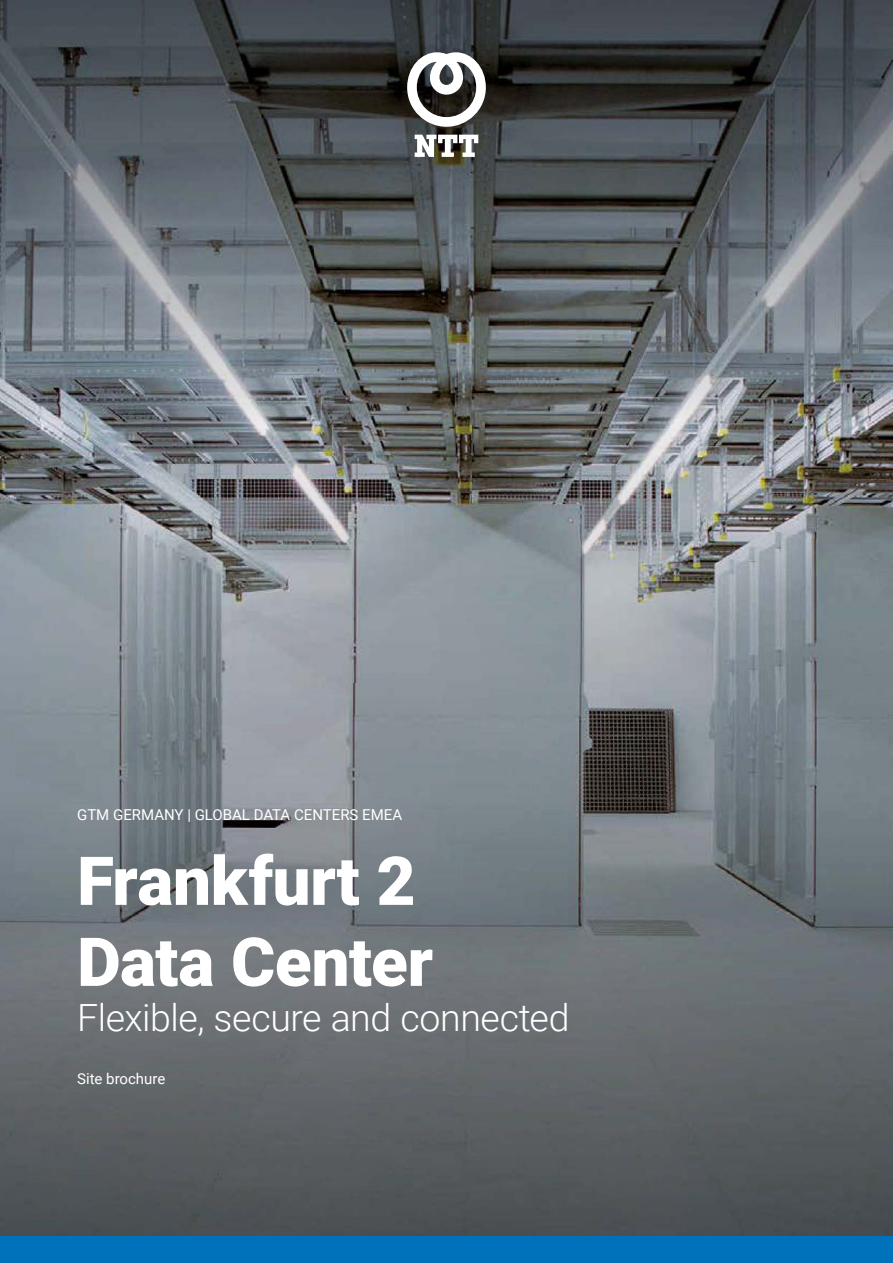
<style>
.page{position:relative;width:893px;height:1263px;background:#fff}
.page>*{position:absolute;margin:0;border:0;box-sizing:border-box;transform-origin:0 0}
.t1{font:900 67.5px/81px "Roboto";letter-spacing:-.005em;color:#fff}
.t2{font:300 37.5px "Roboto";letter-spacing:-.01em;color:#fff}
.t3{font:15px "Roboto";color:#fff}
</style>
<div class="page">
<img style="left:0;top:0;width:892px;height:1236px">
<hr style="left:892px;top:539px;width:1px;height:144px;background:#78848a">
<img style="left:892px;top:0;width:1px;height:539px">
<img style="left:892px;top:683px;width:1px;height:564px">
<svg style="left:415px;top:135px;width:63px;height:22px"></svg>
<svg style="left:407px;top:52px;width:79px;height:75px"></svg>
<div style="left:0;top:1236px;width:893px;height:27px;background:#0072bc"></div>
<p class="t3" style="left:77px;top:804px;width:326px">GTM GERMANY | GLOBAL DATA CENTERS EMEA</p>
<h1 class="t1" style="left:77px;top:838px;width:357px">Frankfurt 2<br>Data Center</h1>
<h2 class="t2" style="left:77px;top:991px;width:494px">Flexible, secure and connected</h2>
<p class="t3" style="left:77px;top:1068px;width:90px">Site brochure</p>
</div>
